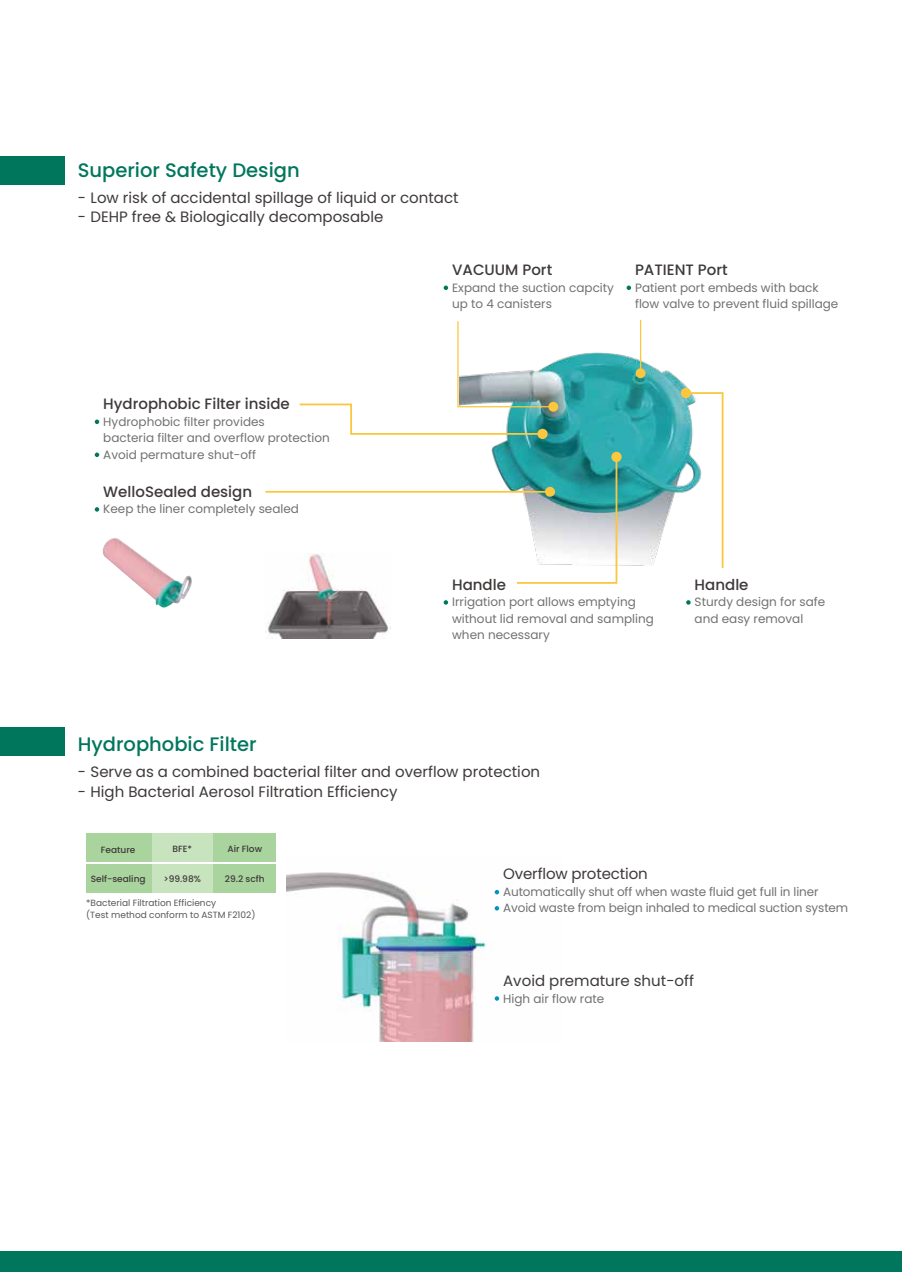
<style>
.page{position:relative;width:902px;height:1272px;background:#fff}
.page>*{position:absolute;margin:0;border:0;box-sizing:border-box;transform-origin:0 0}
.t1{font:500 19.5px "Poppins";color:#00775d}
.t2{font:15px "Poppins";color:#3e3a39}
.t3{font:500 15px "Poppins";color:#3e3a39}
.t4{font:12px/16.5px "Poppins";color:#727171}
.t5{font:9px/12px "Poppins";color:#595757}
.t6{font:500 9px "Poppins";color:#3e3a39}
</style>
<div class="page">
<div style="left:0;top:1251px;width:901px;height:20px;background:#00775d"></div>
<img style="left:459px;top:338px;width:232px;height:228px">
<div style="left:635px;top:368px;width:10px;height:10px;background:#fbc73e;border-radius:50%"></div>
<img style="left:265px;top:554px;width:126px;height:85px">
<img style="left:102px;top:538px;width:90px;height:70px">
<div style="left:548px;top:402px;width:10px;height:9px;background:#fbc73e;border-radius:50%"></div>
<hr style="left:640px;top:320px;width:1px;height:56px;background:#fbc73e">
<svg style="left:537px;top:429px;width:10px;height:10px"></svg>
<div style="left:0;top:156px;width:64px;height:29px;background:#00775d"></div>
<svg style="left:680px;top:388px;width:11px;height:10px"></svg>
<div style="left:611px;top:452px;width:10px;height:10px;background:#fbc73e;border-radius:50%"></div>
<svg style="left:686px;top:600px;width:4px;height:4px"></svg>
<svg style="left:515px;top:455px;width:103px;height:129px"></svg>
<svg style="left:684px;top:391px;width:40px;height:177px"></svg>
<hr style="left:265px;top:491px;width:283px;height:1px;background:#fbc73e">
<svg style="left:299px;top:321px;width:251px;height:114px"></svg>
<div style="left:86px;top:832px;width:189px;height:60px;background:#a9d49d"></div>
<div style="left:152px;top:832px;width:61px;height:60px;background:#c8e4bf"></div>
<img style="left:286px;top:872px;width:214px;height:169px">
<hr style="left:86px;top:862px;width:189px;height:1px;background:#fff">
<div style="left:0;top:727px;width:64px;height:29px;background:#00775d"></div>
<svg style="left:494px;top:889px;width:5px;height:5px"></svg>
<svg style="left:494px;top:906px;width:5px;height:4px"></svg>
<svg style="left:494px;top:996px;width:5px;height:4px"></svg>
<svg style="left:443px;top:600px;width:5px;height:4px"></svg>
<svg style="left:443px;top:285px;width:5px;height:5px"></svg>
<svg style="left:626px;top:285px;width:5px;height:5px"></svg>
<svg style="left:95px;top:419px;width:4px;height:5px"></svg>
<svg style="left:95px;top:452px;width:4px;height:5px"></svg>
<svg style="left:95px;top:507px;width:4px;height:4px"></svg>
<h1 class="t1" style="left:78px;top:159px;width:223px">Superior Safety Design</h1>
<p class="t2" style="left:78px;top:189px;width:382px">- Low risk of accidental spillage of liquid or contact</p>
<p class="t2" style="left:78px;top:208px;width:307px">- DEHP free &amp; Biologically decomposable</p>
<p class="t3" style="left:452px;top:261px;width:102px">VACUUM Port</p>
<p class="t4" style="left:452px;top:279px;width:163px">Expand the suction capcity up to 4 canisters</p>
<p class="t3" style="left:635px;top:261px;width:94px">PATIENT Port</p>
<p class="t4" style="left:635px;top:279px;width:205px">Patient port embeds with back flow valve to prevent fluid spillage</p>
<p class="t3" style="left:103px;top:395px;width:188px">Hydrophobic Filter inside</p>
<p class="t4" style="left:103px;top:413px;width:228px">Hydrophobic filter provides<br>bacteria filter and overflow protection<br>Avoid permature shut-off</p>
<p class="t3" style="left:103px;top:483px;width:150px">WelloSealed design</p>
<p class="t4" style="left:103px;top:501px;width:197px">Keep the liner completely sealed</p>
<p class="t3" style="left:452px;top:576px;width:55px">Handle</p>
<p class="t4" style="left:452px;top:594px;width:203px">Irrigation port allows emptying without lid removal and sampling when necessary</p>
<h1 class="t1" style="left:78px;top:733px;width:180px">Hydrophobic Filter</h1>
<p class="t2" style="left:78px;top:763px;width:464px">- Serve as a combined bacterial filter and overflow protection</p>
<p class="t2" style="left:78px;top:782px;width:321px">- High Bacterial Aerosol Filtration Efficiency</p>
<p class="t3" style="left:694px;top:576px;width:55px">Handle</p>
<p class="t4" style="left:694px;top:594px;width:132px">Sturdy design for safe and easy removal</p>
<p class="t6" style="left:101px;top:844px;width:36px">Feature</p>
<p class="t6" style="left:172px;top:843px;width:21px">BFE*</p>
<p class="t6" style="left:227px;top:843px;width:36px">Air Flow</p>
<p class="t6" style="left:91px;top:873px;width:56px">Self-sealing</p>
<p class="t6" style="left:163px;top:873px;width:39px">&gt;99.98%</p>
<p class="t6" style="left:225px;top:873px;width:41px">29.2 scfh</p>
<p class="t5" style="left:86px;top:896px;width:171px">*Bacterial Filtration Efficiency<br>(Test method conform to ASTM F2102)</p>
<p class="t2" style="left:503px;top:865px;width:146px">Overflow protection</p>
<p class="t4" style="left:503px;top:883px;width:346px">Automatically shut off when waste fluid get full in liner<br>Avoid waste from beign inhaled to medical suction system</p>
<p class="t2" style="left:503px;top:972px;width:192px">Avoid premature shut-off</p>
<p class="t4" style="left:503px;top:990px;width:103px">High air flow rate</p>
</div>
